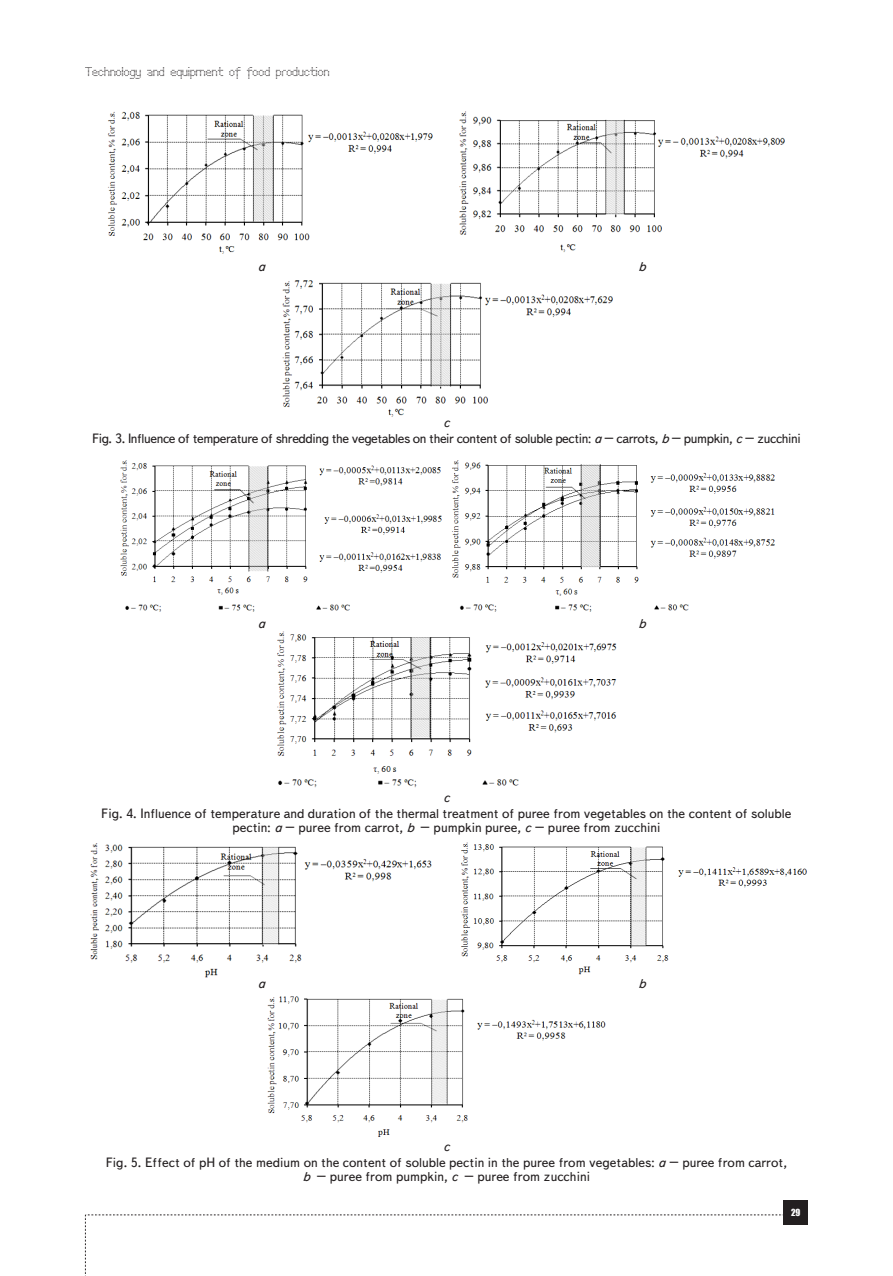
<style>
.page{position:relative;width:893px;height:1276px;background:#fff}
.page>*{position:absolute;margin:0;border:0;box-sizing:border-box;transform-origin:0 0}
.Подпись_рисунка{font:13.5px/13.5px "Text Book C";color:#231f20;text-align:center}
.Подпись_рисунка-2{font:13.5px "Text Book C";letter-spacing:-.03em;color:#231f20}
.Подпись_рисунка-3{font:italic 13.5px "Text Book C";color:#231f20}
.t1{font:12px "Perfo";letter-spacing:.015em;color:#231f20}
.t2{font:9px "Impact";color:#fff}
.s1{font-style:italic}
</style>
<div class="page">
<svg style="left:85px;top:1214px;width:699px;height:62px"></svg>
<div style="left:784px;top:1200px;width:24px;height:24px;background:#231f20"></div>
<img style="left:107px;top:111px;width:326px;height:143px">
<img style="left:459px;top:111px;width:326px;height:141px">
<img style="left:282px;top:280px;width:331px;height:137px">
<img style="left:451px;top:460px;width:324px;height:152px">
<img style="left:120px;top:460px;width:322px;height:152px">
<img style="left:277px;top:631px;width:340px;height:157px">
<img style="left:90px;top:843px;width:342px;height:135px">
<img style="left:460px;top:842px;width:347px;height:133px">
<img style="left:267px;top:996px;width:339px;height:141px">
<p class="t1" style="left:85px;top:65px;width:246px">Technology and equipment of food production</p>
<p class="Подпись_рисунка-3" style="left:258px;top:259px;width:9px">a</p>
<p class="Подпись_рисунка-3" style="left:638px;top:259px;width:9px">b</p>
<p class="Подпись_рисунка-3" style="left:443px;top:415px;width:8px">c</p>
<p class="Подпись_рисунка-2" style="left:92px;top:431px;width:710px">Fig. 3. Influence of temperature of shredding the vegetables on their content of soluble pectin: <span class="s1">a</span> – carrots, <span class="s1">b</span> – pumpkin, <span class="s1">c</span> – zucchini</p>
<p class="Подпись_рисунка-3" style="left:258px;top:615px;width:9px">a</p>
<p class="Подпись_рисунка-3" style="left:638px;top:615px;width:9px">b</p>
<p class="Подпись_рисунка-3" style="left:443px;top:789px;width:8px">c</p>
<p class="Подпись_рисунка" style="left:101px;top:807px;width:692px">Fig. 4. Influence of temperature and duration of the thermal treatment of puree from vegetables on the content of soluble pectin: <span class="s1">a</span> – puree from carrot, <span class="s1">b –</span> pumpkin puree, <span class="s1">c</span> – puree from zucchini</p>
<p class="Подпись_рисунка-3" style="left:258px;top:976px;width:9px">a</p>
<p class="Подпись_рисунка-3" style="left:638px;top:976px;width:9px">b</p>
<p class="Подпись_рисунка-3" style="left:443px;top:1138px;width:8px">c</p>
<p class="Подпись_рисунка" style="left:106px;top:1156px;width:683px">Fig. 5. Effect of pH of the medium on the content of soluble pectin in the puree from vegetables: <span class="s1">a</span> – puree from carrot, <span class="s1">b –</span> puree from pumpkin, <span class="s1">c –</span> puree from zucchini</p>
<p class="t2" style="left:791px;top:1205px;width:11px">29</p>
</div>
